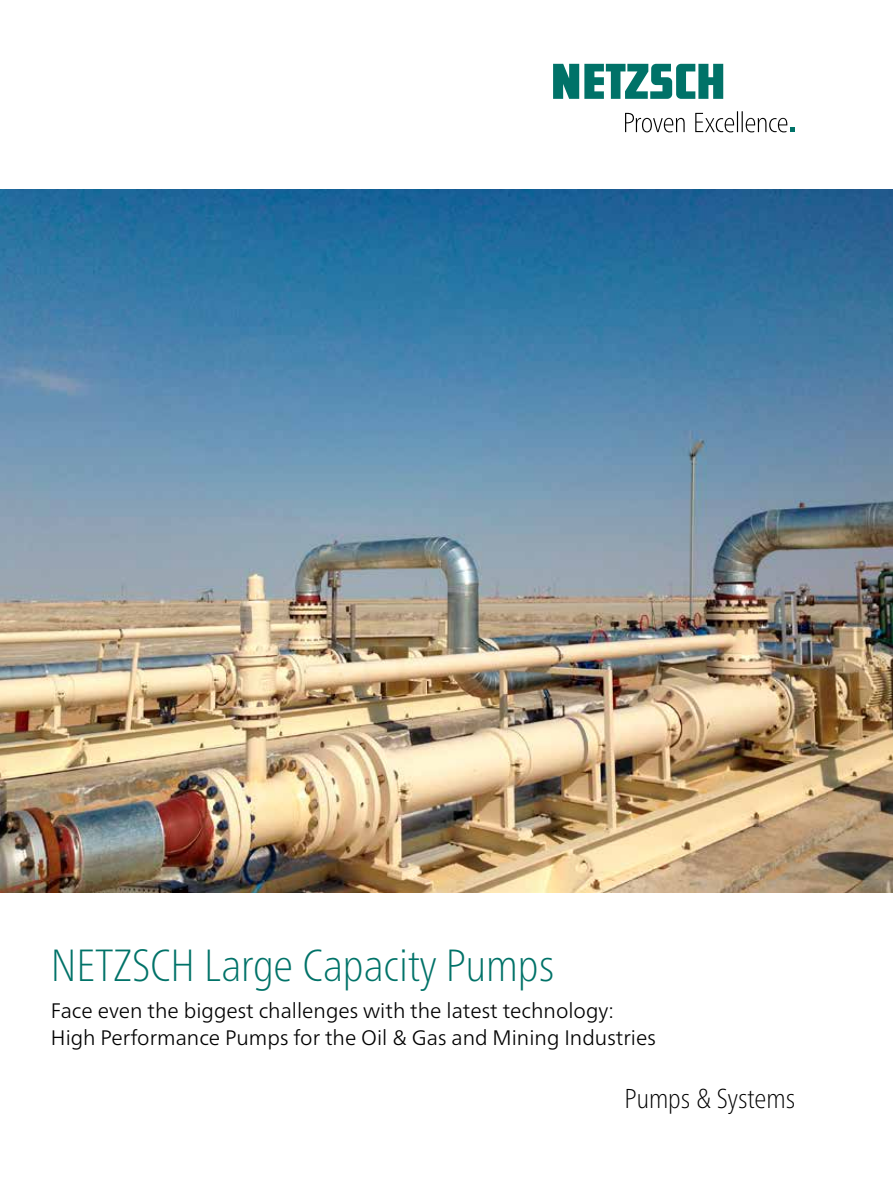
<style>
.page{position:relative;width:893px;height:1191px;background:#fff}
.page>*{position:absolute;margin:0;border:0;box-sizing:border-box;transform-origin:0 0}
.t1{font:100 condensed 45px "Frutiger Neue LTW1 G";color:#007268}
.t2{font:100 condensed 27.3px "Frutiger Neue LTW1 G";color:#000}
.t3{font:300 21px/27px "Frutiger Neue LTW1 G";color:#000}
</style>
<div class="page">
<svg style="left:553px;top:64px;width:170px;height:35px"></svg>
<svg style="left:625px;top:111px;width:170px;height:21px"></svg>
<img style="left:0;top:190px;width:893px;height:702px">
<h1 class="t1" style="left:51px;top:932px;width:505px">NETZSCH Large Capacity Pumps</h1>
<p class="t3" style="left:51px;top:997px;width:606px">Face even the biggest challenges with the latest technology:<br>High Performance Pumps for the Oil &amp; Gas and Mining Industries</p>
<h2 class="t2" style="left:624px;top:1078px;width:172px">Pumps &amp; Systems</h2>
</div>
